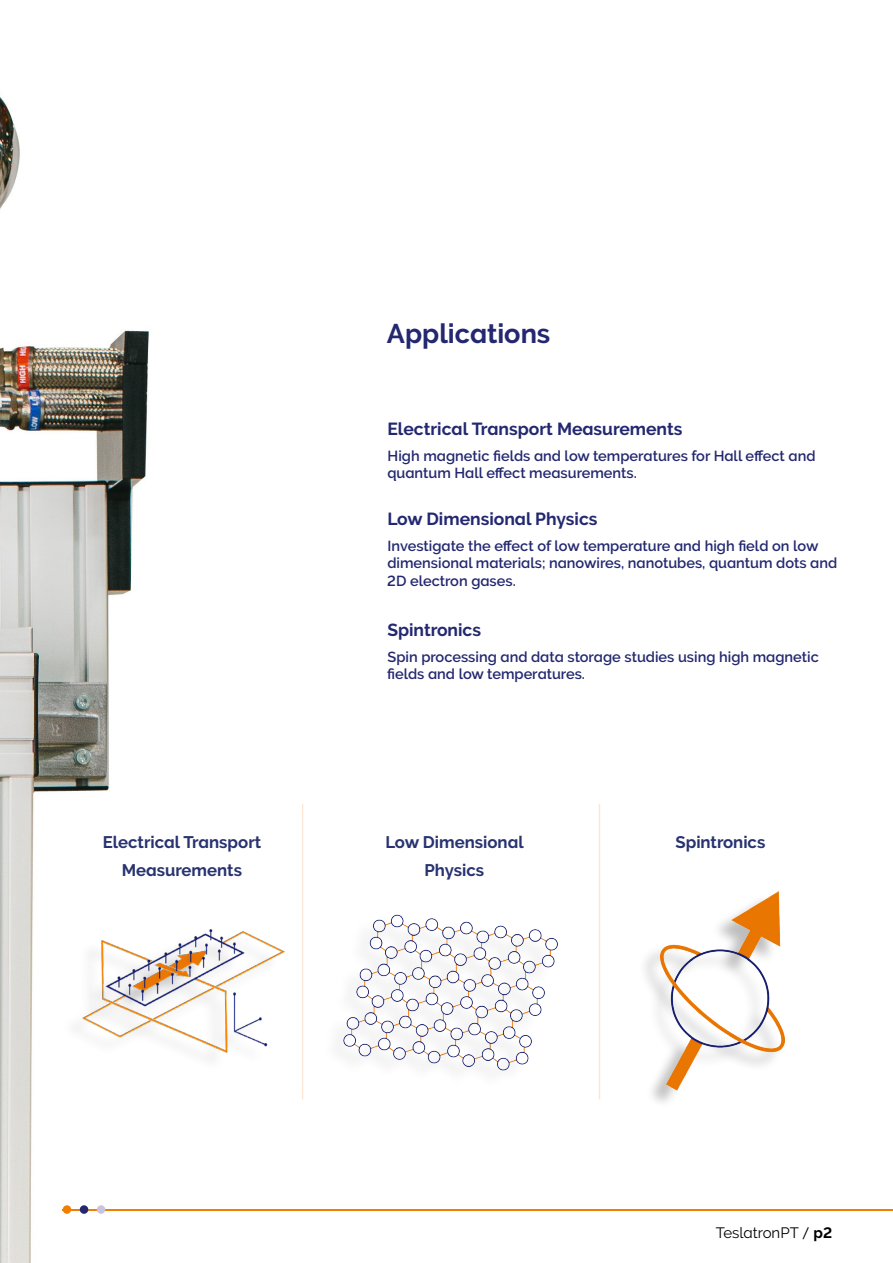
<style>
.page{position:relative;width:893px;height:1263px;background:#fff}
.page>*{position:absolute;margin:0;border:0;box-sizing:border-box;transform-origin:0 0}
.t1{font:27px "Oxford Raleway Bold";color:#232870}
.t2{font:17.4px "Oxford Raleway Bold";color:#232870}
.t3{font:16.8px/28px "Oxford Raleway Bold";color:#283370;text-align:center}
.t4{font:15px "Oxford Raleway Regular";color:#000}
.t5{font:700 14.55px/17.4px "Oxford Raleway Semi";color:#232870}
.s1{font-family:"Oxford Raleway Bold"}
</style>
<div class="page">
<img style="left:0;top:96px;width:340px;height:1167px">
<hr style="left:302px;top:804px;width:1px;height:295px;background:#f07f25">
<hr style="left:599px;top:804px;width:1px;height:295px;background:#f07f25">
<div style="left:62px;top:930px;width:219px;height:141px;background:#fff"></div>
<img style="left:79px;top:929px;width:206px;height:125px">
<div style="left:638px;top:892px;width:144px;height:217px;background:#000;opacity:.26"></div>
<img style="left:656px;top:891px;width:129px;height:202px">
<div style="left:322px;top:915px;width:233px;height:174px;background:#fff"></div>
<img style="left:336px;top:897px;width:222px;height:174px">
<hr style="left:63px;top:1209px;width:830px;height:1px;background:#f07f00">
<div style="left:63px;top:1205px;width:8px;height:9px;background:#f07f00;border-radius:50%"></div>
<div style="left:80px;top:1205px;width:8px;height:9px;background:#232870;border-radius:50%"></div>
<div style="left:97px;top:1205px;width:8px;height:9px;background:#cac3dd;border-radius:50%"></div>
<p class="t3" style="left:103px;top:828px;width:160px">Electrical Transport<br>Measurements</p>
<h1 class="t1" style="left:387px;top:318px;width:165px">Applications</h1>
<p class="t2" style="left:387px;top:419px;width:296px">Electrical Transport Measurements</p>
<p class="t5" style="left:387px;top:447px;width:430px">High magnetic fields and low temperatures for Hall effect and quantum Hall effect measurements.</p>
<p class="t2" style="left:387px;top:509px;width:212px">Low Dimensional Physics</p>
<p class="t5" style="left:387px;top:537px;width:451px">Investigate the effect of low temperature and high field on low dimensional materials; nanowires, nanotubes, quantum dots and<br>2D electron gases.</p>
<p class="t2" style="left:387px;top:620px;width:95px">Spintronics</p>
<p class="t5" style="left:387px;top:648px;width:433px">Spin processing and data storage studies using high magnetic fields and low temperatures.</p>
<p class="t3" style="left:385px;top:828px;width:140px">Low Dimensional</p>
<p class="t3" style="left:675px;top:828px;width:91px">Spintronics</p>
<p class="t3" style="left:424px;top:856px;width:61px">Physics</p>
<p class="t4" style="left:716px;top:1223px;width:118px">TeslatronPT / <span class="s1">p2</span></p>
</div>
